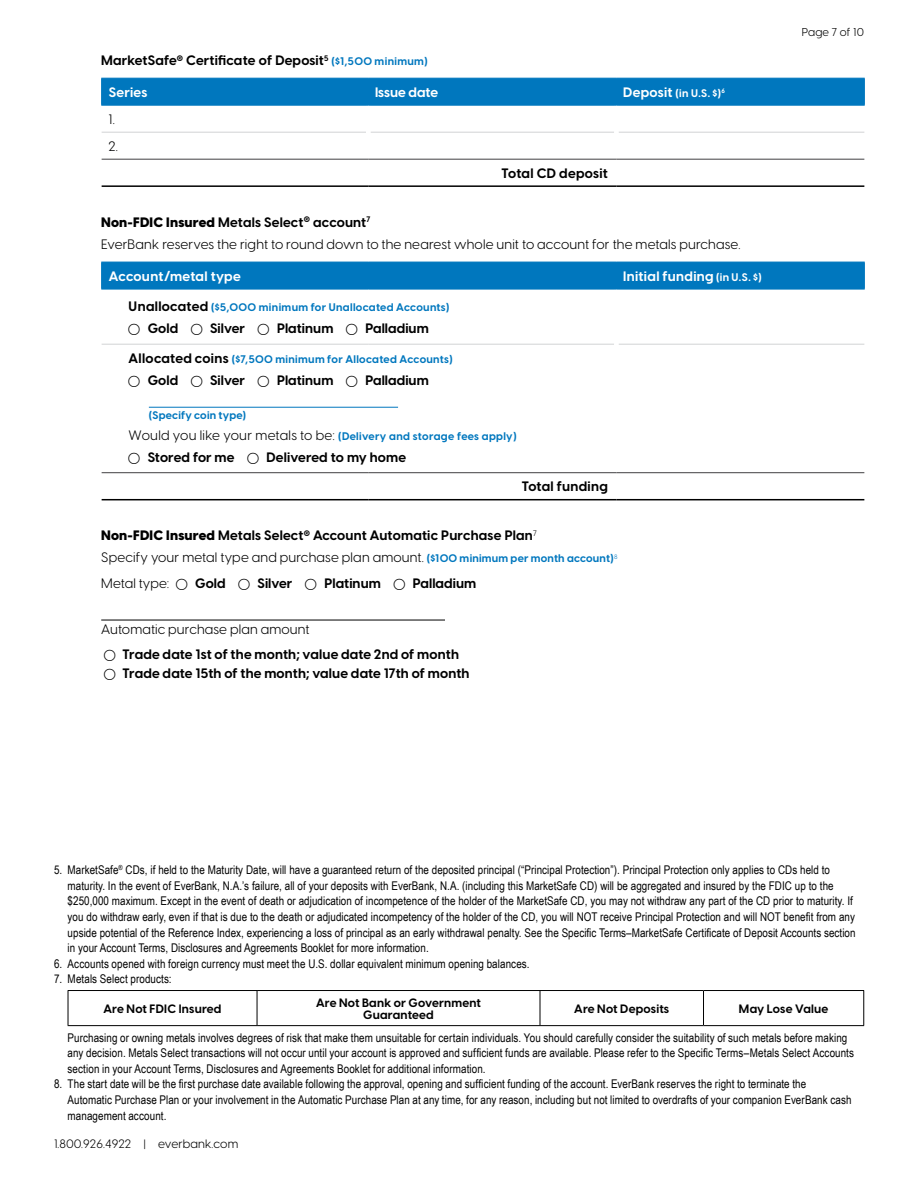
<style>
.page{position:relative;width:918px;height:1188px;background:#fff}
.page>*{position:absolute;margin:0;border:0;box-sizing:border-box;transform-origin:0 0}
.t1{font:13.5px/22.2px "Visby CF";letter-spacing:.01em;color:#000}
.t2{font:700 13.5px/18.8px "Visby CF";letter-spacing:.005em;color:#000}
.t3{font:700 13.5px "Visby CF";letter-spacing:.02em;color:#fff}
.t4{font:700 13.5px "Visby CF";letter-spacing:.025em;color:#000}
.t5{font:700 13.5px "Visby CF";color:#fff}
.t6{font:12px/15.6px "Arial Narrow";letter-spacing:.005em;color:#000}
.t7{font:700 12px/12px "Visby CF";letter-spacing:.015em;color:#000;text-align:center}
.t8{font:12px "Visby CF";letter-spacing:.01em;color:#000}
.t9{font:11.25px "Visby CF";letter-spacing:.01em;color:#000}
.t10{font:700 10.8px/20.2px "Visby CF";letter-spacing:.03em;color:#0077be}
.t11{font:700 10.8px "Visby CF";color:#fff}
.s1{font-size:10.8px;color:#0077be}
.s2{font-size:13.5px}
.s3{font-weight:800}
.s4{font-weight:700}
.s5{font-size:10.8px}
.s6{font-size:13.5px;color:#000}
.s7{font-weight:400;font-size:13.5px;color:#000}
.s8{font-weight:700;font-size:10.8px;color:#0077be}
</style>
<div class="page">
<hr style="left:101px;top:620px;width:365px;height:1px;background:#000">
<hr style="left:102px;top:185px;width:266px;height:2px;background:#000">
<hr style="left:368px;top:185px;width:248px;height:2px;background:#000">
<hr style="left:616px;top:185px;width:248px;height:2px;background:#000">
<hr style="left:102px;top:132px;width:264px;height:1px;background:#d1d3d4">
<hr style="left:371px;top:132px;width:243px;height:1px;background:#d1d3d4">
<hr style="left:619px;top:132px;width:245px;height:1px;background:#d1d3d4">
<hr style="left:102px;top:159px;width:266px;height:1px;background:#414042">
<hr style="left:368px;top:159px;width:248px;height:1px;background:#414042">
<hr style="left:616px;top:159px;width:248px;height:1px;background:#414042">
<div style="left:101px;top:78px;width:764px;height:27px;background:#0077be"></div>
<hr style="left:101px;top:105px;width:267px;height:1px;background:#0077be">
<hr style="left:368px;top:105px;width:248px;height:1px;background:#0077be">
<hr style="left:616px;top:105px;width:249px;height:1px;background:#0077be">
<hr style="left:102px;top:499px;width:266px;height:1px;background:#000">
<hr style="left:368px;top:499px;width:248px;height:1px;background:#000">
<hr style="left:616px;top:499px;width:248px;height:1px;background:#000">
<hr style="left:102px;top:344px;width:266px;height:1px;background:#d1d3d4">
<hr style="left:368px;top:344px;width:246px;height:1px;background:#d1d3d4">
<hr style="left:619px;top:344px;width:245px;height:1px;background:#d1d3d4">
<hr style="left:102px;top:472px;width:266px;height:1px;background:#414042">
<hr style="left:368px;top:472px;width:248px;height:1px;background:#414042">
<hr style="left:616px;top:472px;width:248px;height:1px;background:#414042">
<div style="left:101px;top:262px;width:764px;height:27px;background:#0077be"></div>
<hr style="left:101px;top:289px;width:267px;height:1px;background:#0077be">
<hr style="left:368px;top:289px;width:248px;height:1px;background:#0077be">
<hr style="left:616px;top:289px;width:249px;height:1px;background:#0077be">
<hr style="left:149px;top:407px;width:249px;height:1px;background:#0077be">
<div style="left:446px;top:613px;width:26px;height:15px;background:#fff"></div>
<hr style="left:68px;top:991px;width:1px;height:34px;background:#000">
<hr style="left:68px;top:990px;width:189px;height:1px;background:#000">
<hr style="left:257px;top:990px;width:283px;height:1px;background:#000">
<hr style="left:540px;top:990px;width:164px;height:1px;background:#000">
<hr style="left:704px;top:990px;width:160px;height:1px;background:#000">
<hr style="left:257px;top:991px;width:1px;height:34px;background:#000">
<hr style="left:540px;top:991px;width:1px;height:34px;background:#000">
<hr style="left:703px;top:991px;width:1px;height:34px;background:#000">
<hr style="left:863px;top:991px;width:1px;height:34px;background:#000">
<hr style="left:68px;top:1025px;width:189px;height:1px;background:#000">
<hr style="left:257px;top:1025px;width:283px;height:1px;background:#000">
<hr style="left:540px;top:1025px;width:164px;height:1px;background:#000">
<hr style="left:704px;top:1025px;width:160px;height:1px;background:#000">
<p class="t2" style="left:101px;top:50px;width:328px">MarketSafe<sup>®</sup> Certificate of Deposit<sup>5</sup> <span class="s1">($1,500 minimum)</span></p>
<p class="t3" style="left:109px;top:82px;width:40px">Series</p>
<p class="t5" style="left:375px;top:82px;width:65px">Issue date</p>
<p class="t11" style="left:623px;top:85px;width:103px"><span class="s2">Deposit</span> (in U.S. $)<sup>6</sup></p>
<p class="t1" style="left:108px;top:105px;width:11px;line-height:27px">1.<br>2.</p>
<p class="t2" style="left:502px;top:163px;width:108px">Total CD deposit</p>
<p class="t1" style="left:101px;top:210px;width:641px"><span class="s3">Non-FDIC Insured</span> <span class="s4">Metals Select</span><sup>®</sup> <span class="s4">account</span><sup>7<br></sup>EverBank reserves the right to round down to the nearest whole unit to account for the metals purchase.</p>
<p class="t3" style="left:109px;top:266px;width:134px">Account/metal type</p>
<p class="t3" style="left:623px;top:266px;width:140px">Initial funding <span class="s5">(in U.S. $)</span></p>
<p class="t10" style="left:129px;top:297px;width:322px"><span class="s6">Unallocated</span> ($5,000 minimum for Unallocated Accounts)</p>
<p class="t2" style="left:148px;top:318px;width:32px">Gold</p>
<p class="t2" style="left:210px;top:318px;width:36px">Silver</p>
<p class="t2" style="left:277px;top:318px;width:58px">Platinum</p>
<p class="t2" style="left:365px;top:318px;width:65px">Palladium</p>
<p class="t10" style="left:129px;top:348px;width:326px"><span class="s6">Allocated coins</span> ($7,500 minimum for Allocated Accounts)</p>
<p class="t2" style="left:148px;top:370px;width:32px">Gold</p>
<p class="t2" style="left:210px;top:370px;width:36px">Silver</p>
<p class="t2" style="left:277px;top:370px;width:58px">Platinum</p>
<p class="t2" style="left:365px;top:370px;width:65px">Palladium</p>
<p class="t10" style="left:129px;top:405px;width:390px;text-indent:20px">(Specify coin type)<br><span class="s7">Would you like your metals to be:</span> (Delivery and storage fees apply)</p>
<p class="t2" style="left:148px;top:447px;width:88px">Stored for me</p>
<p class="t2" style="left:267px;top:447px;width:141px">Delivered to my home</p>
<p class="t4" style="left:522px;top:476px;width:88px">Total funding</p>
<p class="t1" style="left:101px;top:523px;width:518px"><span class="s3">Non-FDIC Insured</span> <span class="s4">Metals Select</span><sup>®</sup> <span class="s4">Account Automatic Purchase Plan</span><sup>7<br></sup>Specify your metal type and purchase plan amount. <span class="s8">($100 minimum per month account)</span><sup>8</sup></p>
<p class="t1" style="left:101px;top:571px;width:69px">Metal type:</p>
<p class="t2" style="left:195px;top:573px;width:32px">Gold</p>
<p class="t2" style="left:258px;top:573px;width:36px">Silver</p>
<p class="t2" style="left:324px;top:573px;width:58px">Platinum</p>
<p class="t2" style="left:413px;top:573px;width:65px">Palladium</p>
<p class="t1" style="left:101px;top:617px;width:210px">Automatic purchase plan amount</p>
<p class="t2" style="left:123px;top:644px;width:348px">Trade date 1st of the month; value date 2nd of month<br>Trade date 15th of the month; value date 17th of month</p>
<p class="t9" style="left:802px;top:24px;width:64px">Page 7 of 10</p>
<p class="t6" style="left:68px;top:862px;width:790px;text-indent:-14px">5. MarketSafe<sup>®</sup> CDs, if held to the Maturity Date, will have a guaranteed return of the deposited principal (“Principal Protection”). Principal Protection only applies to CDs held to maturity. In the event of EverBank, N.A.’s failure, all of your deposits with EverBank, N.A. (including this MarketSafe CD) will be aggregated and insured by the FDIC up to the $250,000 maximum. Except in the event of death or adjudication of incompetence of the holder of the MarketSafe CD, you may not withdraw any part of the CD prior to maturity. If you do withdraw early, even if that is due to the death or adjudicated incompetency of the holder of the CD, you will NOT receive Principal Protection and will NOT benefit from any upside potential of the Reference Index, experiencing a loss of principal as an early withdrawal penalty. See the Specific Terms–MarketSafe Certificate of Deposit Accounts section in your Account Terms, Disclosures and Agreements Booklet for more information.</p>
<p class="t6" style="left:54px;top:955px;width:477px">6. Accounts opened with foreign currency must meet the U.S. dollar equivalent minimum opening balances.</p>
<p class="t6" style="left:54px;top:971px;width:119px">7. Metals Select products:</p>
<p class="t7" style="left:104px;top:1002px;width:120px">Are Not FDIC Insured</p>
<p class="t7" style="left:316px;top:996px;width:166px">Are Not Bank or Government<br>Guaranteed</p>
<p class="t7" style="left:574px;top:1002px;width:97px">Are Not Deposits</p>
<p class="t7" style="left:739px;top:1002px;width:91px">May Lose Value</p>
<p class="t6" style="left:68px;top:1029px;width:788px">Purchasing or owning metals involves degrees of risk that make them unsuitable for certain individuals. You should carefully consider the suitability of such metals before making any decision. Metals Select transactions will not occur until your account is approved and sufficient funds are available. Please refer to the Specific Terms–Metals Select Accounts section in your Account Terms, Disclosures and Agreements Booklet for additional information.</p>
<p class="t6" style="left:68px;top:1076px;width:785px;text-indent:-14px">8. The start date will be the first purchase date available following the approval, opening and sufficient funding of the account. EverBank reserves the right to terminate the<br>Automatic Purchase Plan or your involvement in the Automatic Purchase Plan at any time, for any reason, including but not limited to overdrafts of your companion EverBank cash management account.</p>
<p class="t8" style="left:54px;top:1135px;width:186px">1.800.926.4922 | everbank.com</p>
</div>
